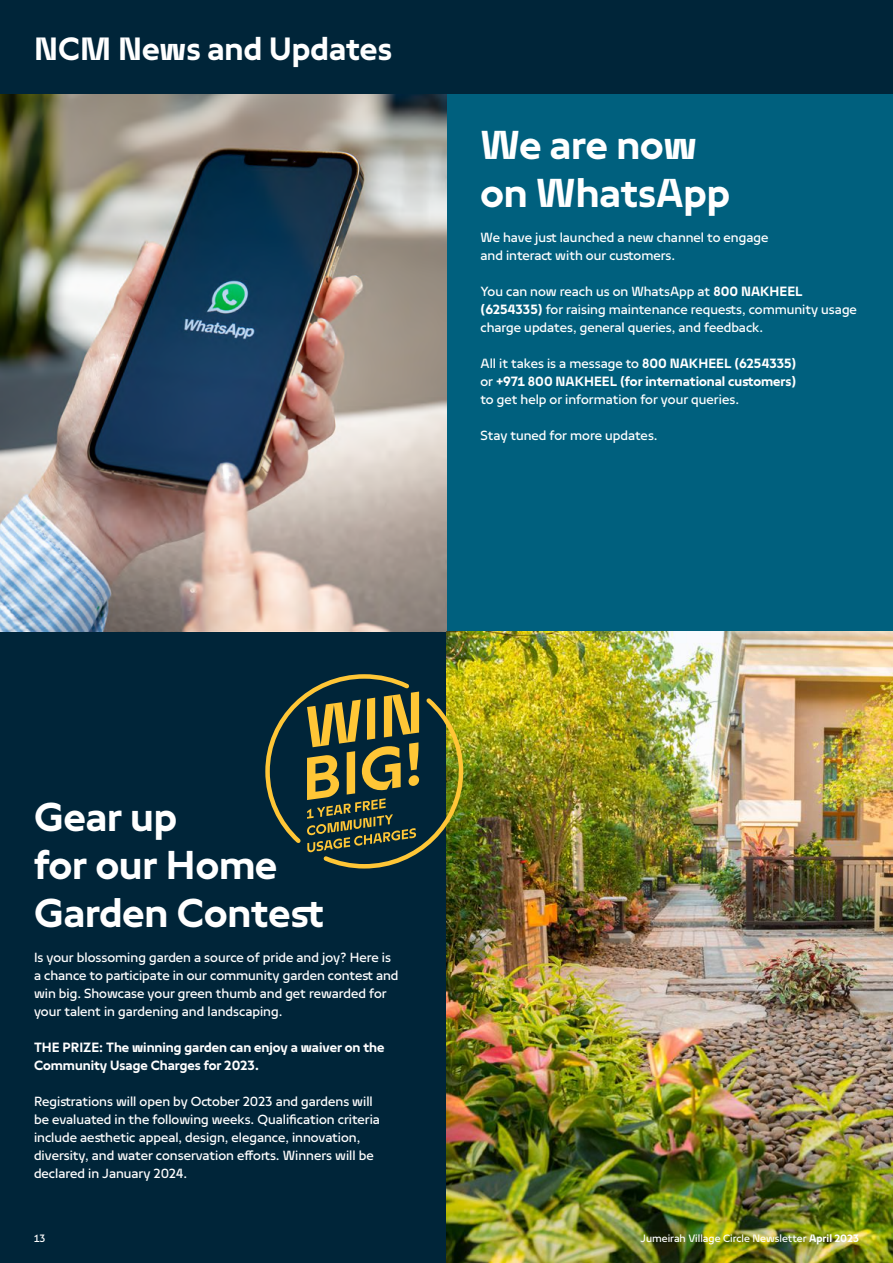
<style>
.page{position:relative;width:893px;height:1263px;background:#fff}
.page>*{position:absolute;margin:0;border:0;box-sizing:border-box;transform-origin:0 0}
.t1{font:700 45px/48px "Nakheel Text";color:#fff}
.t2{font:700 36px "Nakheel Text";color:#fff}
.t3{font:15px/18px "Nakheel Text";color:#fff}
.t4{font:700 15px/18px "Nakheel Text";color:#fff}
.t5{font:12px "Nakheel Text";color:#fff}
.s1{font-weight:700}
</style>
<div class="page">
<div style="left:446px;top:93px;width:447px;height:538px;background:#00607e"></div>
<div style="left:0;top:631px;width:446px;height:632px;background:#002539"></div>
<img style="left:0;top:94px;width:446px;height:537px">
<img style="left:446px;top:631px;width:447px;height:632px">
<div style="left:0;top:0;width:893px;height:94px;background:#002539"></div>
<svg style="left:265px;top:672px;width:200px;height:199px"></svg>
<h2 class="t2" style="left:34px;top:23px;width:359px">NCM News and Updates</h2>
<h1 class="t1" style="left:480px;top:121px;width:251px">We are now on WhatsApp</h1>
<p class="t3" style="left:480px;top:228px;width:289px">We have just launched a new channel to engage and interact with our customers.</p>
<p class="t3" style="left:480px;top:282px;width:378px">You can now reach us on WhatsApp at <span class="s1">800 NAKHEEL (6254335)</span> for raising maintenance requests, community usage charge updates, general queries, and feedback.</p>
<p class="t3" style="left:480px;top:354px;width:317px;text-align:justify">All it takes is a message to <span class="s1">800 NAKHEEL (6254335) </span>or <span class="s1">+971 800 NAKHEEL (for international customers) </span>to get help or information for your queries.</p>
<p class="t3" style="left:480px;top:426px;width:179px">Stay tuned for more updates.</p>
<h1 class="t1" style="left:34px;top:792px;width:291px">Gear up<br>for our Home<br>Garden Contest</h1>
<p class="t3" style="left:34px;top:948px;width:366px">Is your blossoming garden a source of pride and joy? Here is a chance to participate in our community garden contest and win big. Showcase your green thumb and get rewarded for your talent in gardening and landscaping.</p>
<p class="t4" style="left:34px;top:1038px;width:352px">THE PRIZE: The winning garden can enjoy a waiver on the<br>Community Usage Charges for 2023.</p>
<p class="t3" style="left:34px;top:1092px;width:347px">Registrations will open by October 2023 and gardens will be evaluated in the following weeks. Qualification criteria include aesthetic appeal, design, elegance, innovation, diversity, and water conservation efforts. Winners will be declared in January 2024.</p>
<p class="t5" style="left:34px;top:1230px;width:13px">13</p>
<p class="t5" style="left:641px;top:1230px;width:220px">Jumeirah Village Circle Newsletter <span class="s1">April 2023</span></p>
</div>
